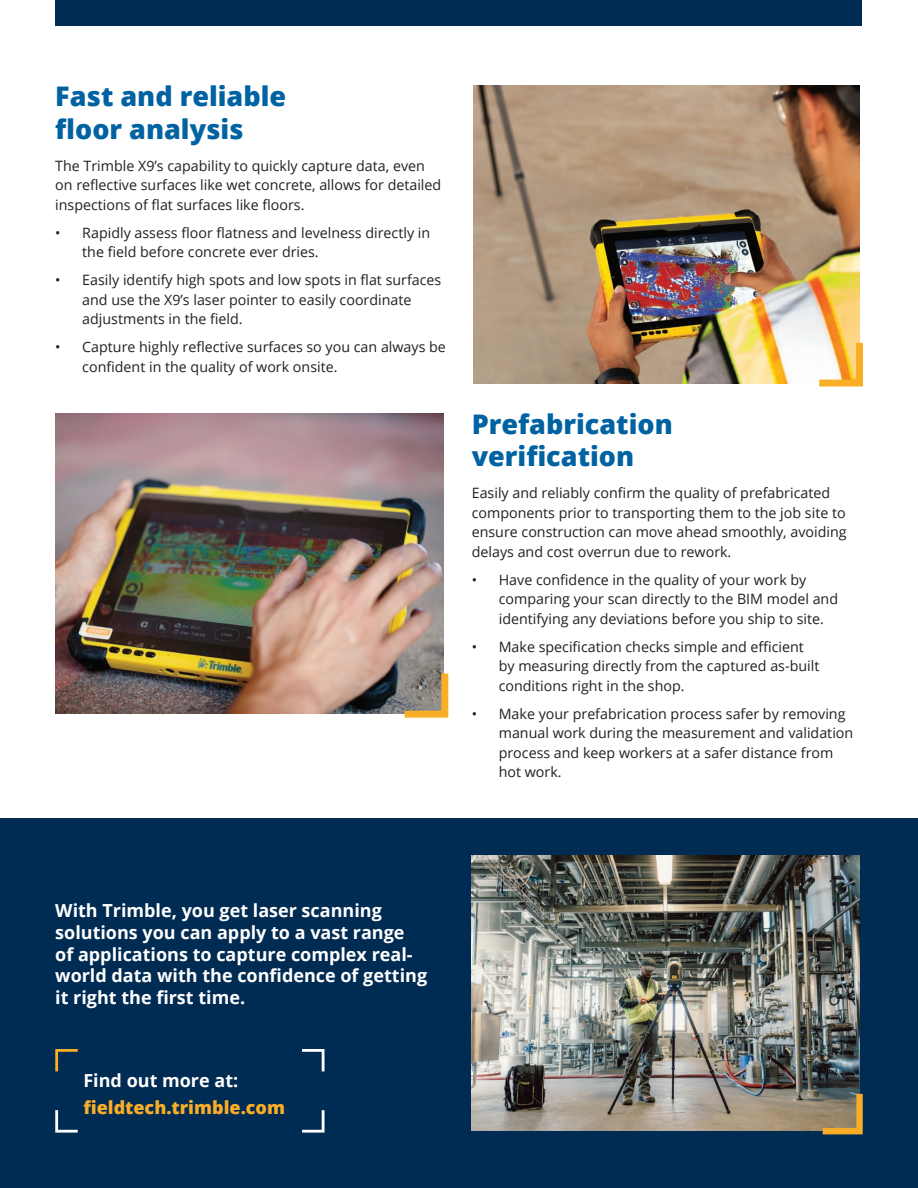
<style>
.page{position:relative;width:918px;height:1188px;background:#fff}
.page>*{position:absolute;margin:0;border:0;box-sizing:border-box;transform-origin:0 0}
.t1{font:800 27px/32.4px "Open Sans";color:#0162a2}
.t2{font:700 18px/21.6px "Open Sans";color:#fff}
.t3{font:800 18px "Open Sans";color:#faad26}
.t4{font:14.25px/19.5px "Open Sans";color:#231f20}
</style>
<div class="page">
<div style="left:0;top:818px;width:918px;height:370px;background:#002b52"></div>
<div style="left:56px;top:0;width:806px;height:26px;background:#002b52"></div>
<img style="left:473px;top:85px;width:387px;height:298px">
<svg style="left:812px;top:336px;width:51px;height:51px"></svg>
<img style="left:55px;top:413px;width:389px;height:301px">
<svg style="left:398px;top:667px;width:51px;height:51px;background:#a49271"></svg>
<svg style="left:55px;top:1110px;width:23px;height:23px"></svg>
<svg style="left:302px;top:1110px;width:23px;height:23px"></svg>
<svg style="left:55px;top:1049px;width:23px;height:22px"></svg>
<svg style="left:302px;top:1049px;width:23px;height:22px"></svg>
<img style="left:472px;top:856px;width:388px;height:274px">
<svg style="left:816px;top:1088px;width:47px;height:47px;background:#938058"></svg>
<h1 class="t1" style="left:55px;top:79px;width:232px">Fast and reliable floor analysis</h1>
<p class="t4" style="left:55px;top:155px;width:388px">The Trimble X9’s capability to quickly capture data, even on reflective surfaces like wet concrete, allows for detailed inspections of flat surfaces like floors.</p>
<p class="t4" style="left:82px;top:222px;width:350px;text-indent:-27px">• Rapidly assess floor flatness and levelness directly in the field before concrete ever dries.</p>
<p class="t4" style="left:82px;top:270px;width:361px;text-indent:-27px">• Easily identify high spots and low spots in flat surfaces and use the X9’s laser pointer to easily coordinate adjustments in the field.</p>
<p class="t4" style="left:82px;top:337px;width:365px;text-indent:-27px">• Capture highly reflective surfaces so you can always be confident in the quality of work onsite.</p>
<h1 class="t1" style="left:472px;top:406px;width:203px">Prefabrication verification</h1>
<p class="t4" style="left:472px;top:483px;width:376px">Easily and reliably confirm the quality of prefabricated components prior to transporting them to the job site to ensure construction can move ahead smoothly, avoiding delays and cost overrun due to rework.</p>
<p class="t4" style="left:499px;top:570px;width:341px;text-indent:-27px">• Have confidence in the quality of your work by comparing your scan directly to the BIM model and identifying any deviations before you ship to site.</p>
<p class="t4" style="left:499px;top:637px;width:322px;text-indent:-27px">• Make specification checks simple and efficient by measuring directly from the captured as-built conditions right in the shop.</p>
<p class="t4" style="left:499px;top:704px;width:356px;text-indent:-27px">• Make your prefabrication process safer by removing manual work during the measurement and validation process and keep workers at a safer distance from hot work.</p>
<p class="t2" style="left:55px;top:900px;width:373px">With Trimble, you get laser scanning solutions you can apply to a vast range of applications to capture complex real&shy;world data with the confidence of getting it right the first time.</p>
<p class="t2" style="left:83px;top:1069px;width:156px">Find out more at:</p>
<p class="t3" style="left:83px;top:1093px;width:203px">fieldtech.trimble.com</p>
</div>
